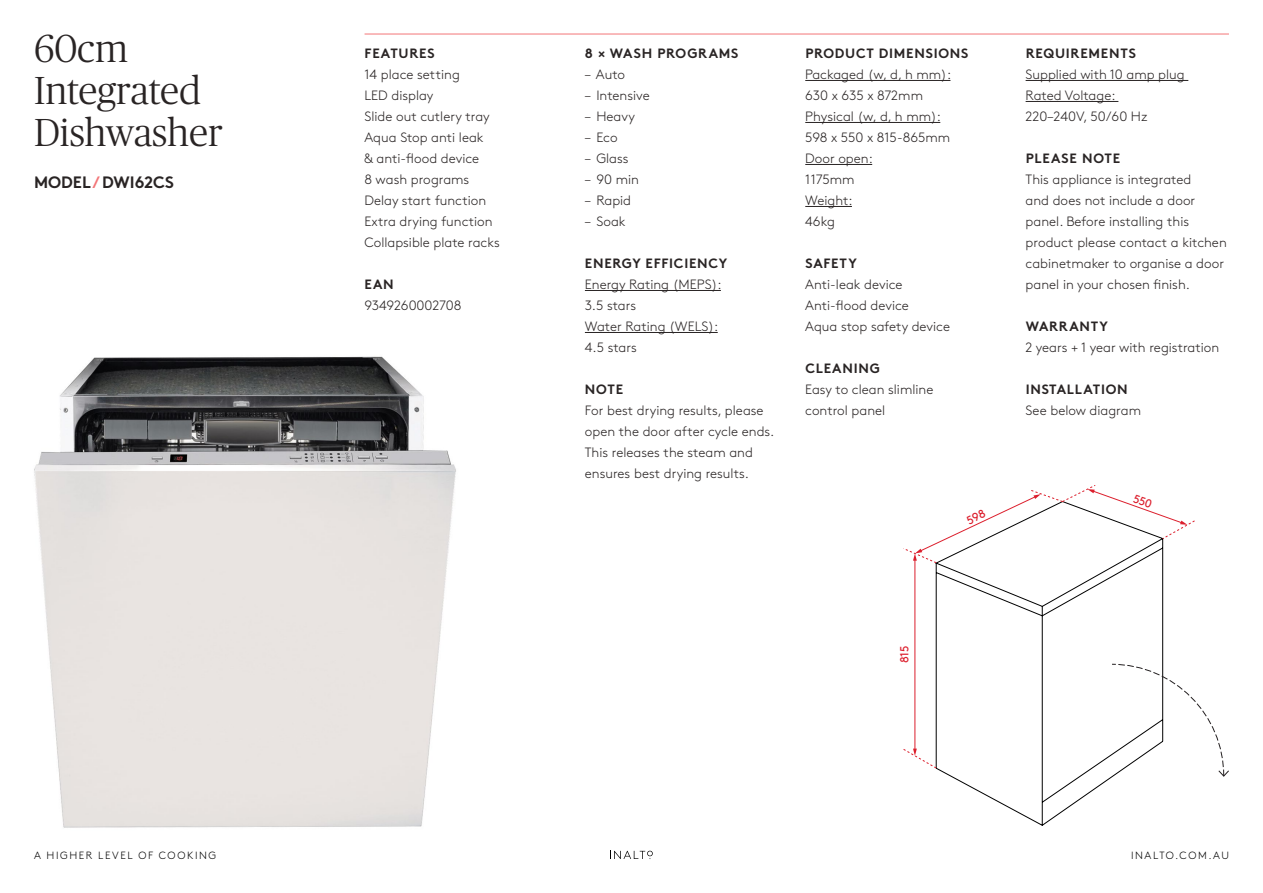
<style>
.page{position:relative;width:1263px;height:893px;background:#fff}
.page>*{position:absolute;margin:0;border:0;box-sizing:border-box;transform-origin:0 0}
.t1{font:300 39px/42px "Publico";color:#292424}
.t2{font:700 16.5px "Brown";color:#292424}
.t3{font:300 13.5px/21px "Brown";color:#292424}
.t4{font:700 13.5px "Brown";letter-spacing:.055em;color:#292424}
.t5{font:11.7px "Brown";color:#dc1f2d}
.t6{font:300 10.5px "Brown";letter-spacing:.15em;color:#000}
.s1{color:#f37577}
</style>
<div class="page">
<svg style="left:610px;top:851px;width:43px;height:8px"></svg>
<hr style="left:365px;top:34px;width:864px;height:1px;background:#f37577">
<hr style="left:585px;top:290px;width:136px;height:1px;background:#292424">
<hr style="left:585px;top:332px;width:133px;height:1px;background:#292424">
<hr style="left:805px;top:80px;width:145px;height:1px;background:#292424">
<hr style="left:805px;top:122px;width:135px;height:1px;background:#292424">
<hr style="left:805px;top:164px;width:67px;height:1px;background:#292424">
<hr style="left:805px;top:206px;width:47px;height:1px;background:#292424">
<hr style="left:1025px;top:80px;width:163px;height:1px;background:#292424">
<hr style="left:1025px;top:101px;width:93px;height:1px;background:#292424">
<svg style="left:937px;top:769px;width:176px;height:57px"></svg>
<svg style="left:903px;top:485px;width:292px;height:284px"></svg>
<hr style="left:914px;top:559px;width:1px;height:191px;background:#dc1f2d">
<svg style="left:913px;top:749px;width:4px;height:7px"></svg>
<svg style="left:1111px;top:664px;width:118px;height:113px"></svg>
<img style="left:34px;top:356px;width:422px;height:472px">
<svg style="left:1087px;top:489px;width:100px;height:36px"></svg>
<svg style="left:913px;top:494px;width:128px;height:67px"></svg>
<h1 class="t1" style="left:34px;top:27px;width:190px">60cm<br>Integrated<br>Dishwasher</h1>
<p class="t2" style="left:34px;top:169px;width:142px">MODEL <span class="s1">/</span> DWI62CS</p>
<p class="t4" style="left:365px;top:42px;width:72px">FEATURES</p>
<p class="t3" style="left:365px;top:63px;width:137px">14 place setting<br>LED display<br>Slide out cutlery tray<br>Aqua Stop anti leak<br>&amp; anti-flood device<br>8 wash programs<br>Delay start function<br>Extra drying function<br>Collapsible plate racks</p>
<p class="t4" style="left:365px;top:273px;width:31px">EAN</p>
<p class="t3" style="left:365px;top:294px;width:99px">9349260002708</p>
<p class="t4" style="left:585px;top:42px;width:155px">8 × WASH PROGRAMS</p>
<p class="t3" style="left:585px;top:63px;width:42px">– Auto</p>
<p class="t3" style="left:585px;top:84px;width:66px">– Intensive</p>
<p class="t3" style="left:585px;top:105px;width:52px">– Heavy</p>
<p class="t3" style="left:585px;top:126px;width:34px">– Eco</p>
<p class="t3" style="left:585px;top:147px;width:45px">– Glass</p>
<p class="t3" style="left:585px;top:168px;width:56px">– 90 min</p>
<p class="t3" style="left:585px;top:189px;width:48px">– Rapid</p>
<p class="t3" style="left:585px;top:210px;width:42px">– Soak</p>
<p class="t4" style="left:585px;top:252px;width:144px">ENERGY EFFICIENCY</p>
<p class="t3" style="left:585px;top:273px;width:138px">Energy Rating (MEPS):<br>3.5 stars<br>Water Rating (WELS):<br>4.5 stars</p>
<p class="t4" style="left:585px;top:379px;width:40px">NOTE</p>
<p class="t3" style="left:585px;top:399px;width:191px">For best drying results, please open the door after cycle ends.<br>This releases the steam and ensures best drying results.</p>
<p class="t4" style="left:805px;top:42px;width:164px">PRODUCT DIMENSIONS</p>
<p class="t3" style="left:805px;top:63px;width:147px">Packaged (w, d, h mm):<br>630 x 635 x 872mm<br>Physical (w, d, h mm):<br>598 x 550 x 815-865mm<br>Door open:<br>1175mm<br>Weight:<br>46kg</p>
<p class="t4" style="left:805px;top:252px;width:53px">SAFETY</p>
<p class="t3" style="left:805px;top:273px;width:146px">Anti-leak device<br>Anti-flood device<br>Aqua stop safety device</p>
<p class="t4" style="left:805px;top:358px;width:76px">CLEANING</p>
<p class="t3" style="left:805px;top:378px;width:130px">Easy to clean slimline control panel</p>
<p class="t4" style="left:1026px;top:42px;width:112px">REQUIREMENTS</p>
<p class="t3" style="left:1025px;top:63px;width:161px">Supplied with 10 amp plug<br>Rated Voltage:<br>220–240V, 50/60 Hz</p>
<p class="t4" style="left:1026px;top:147px;width:96px">PLEASE NOTE</p>
<p class="t3" style="left:1025px;top:168px;width:203px">This appliance is integrated<br>and does not include a door panel. Before installing this product please contact a kitchen cabinetmaker to organise a door panel in your chosen finish.</p>
<p class="t4" style="left:1026px;top:315px;width:84px">WARRANTY</p>
<p class="t3" style="left:1025px;top:336px;width:195px">2 years + 1 year with registration</p>
<p class="t4" style="left:1026px;top:379px;width:104px">INSTALLATION</p>
<p class="t3" style="left:1025px;top:399px;width:117px">See below diagram</p>
<p class="t5" style="left:895px;top:663px;width:19px;rotate:-90deg">815</p>
<p class="t6" style="left:34px;top:848px;width:184px">A HIGHER LEVEL OF COOKING</p>
<p class="t6" style="left:1131px;top:848px;width:99px">INALTO.COM.AU</p>
</div>
